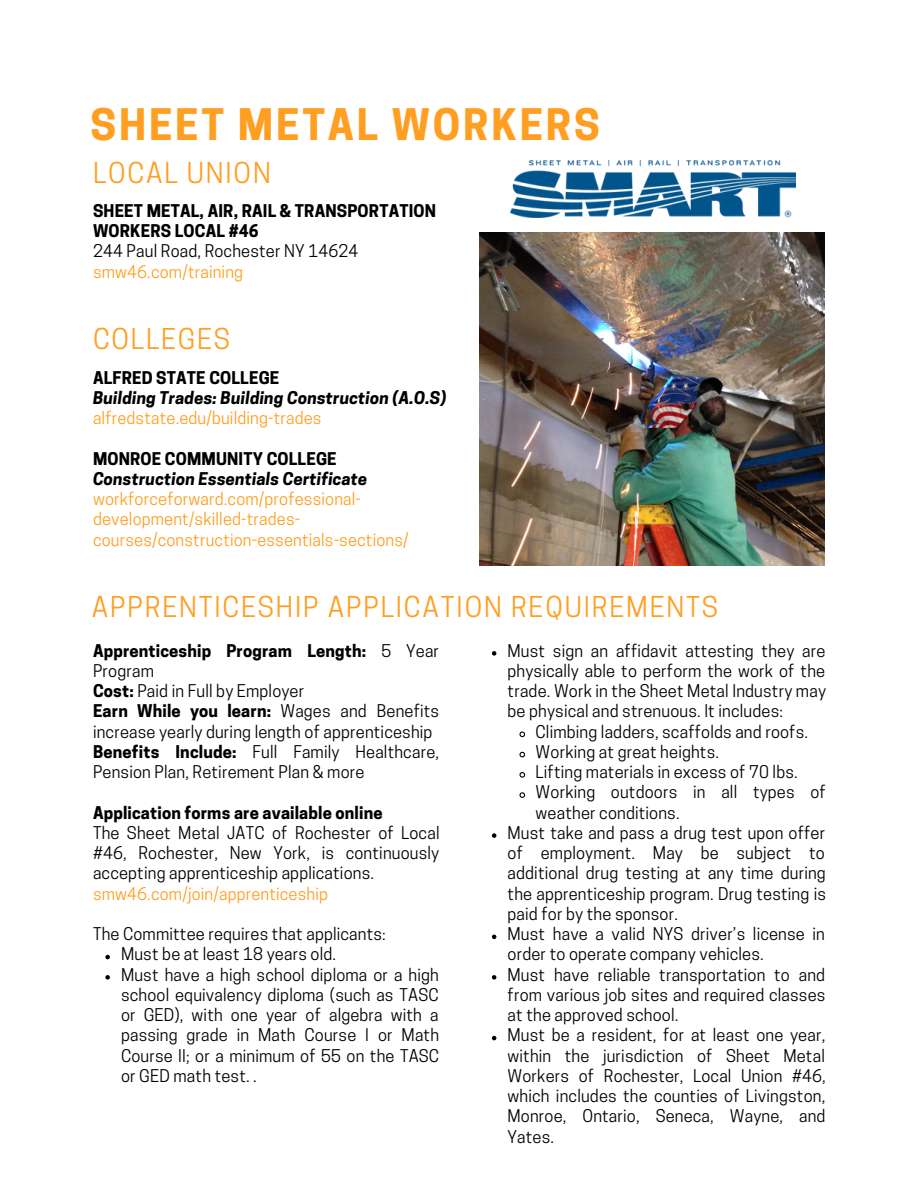
<style>
.page{position:relative;width:918px;height:1188px;background:#fff}
.page>*{position:absolute;margin:0;border:0;box-sizing:border-box;transform-origin:0 0}
.t1{font:700 40.8px "Cooper Hewitt";letter-spacing:.07em;color:#ff9e21}
.t2{font:27px "Cooper Hewitt";letter-spacing:.07em;color:#ff9e21}
.t3{font:16.5px/20.2px "Cooper Hewitt";letter-spacing:.01em;color:#000}
.t4{font:16.5px/20.2px "Cooper Hewitt";letter-spacing:.01em;color:#ff9e21}
.t5{font:700 16.5px/20.2px "Cooper Hewitt";letter-spacing:.01em;color:#000}
.t6{font:italic 700 16.5px "Cooper Hewitt";letter-spacing:.01em;color:#000}
.s1{font-weight:700}
</style>
<div class="page">
<img style="left:510px;top:160px;width:285px;height:57px">
<img style="left:480px;top:233px;width:345px;height:333px">
<svg style="left:105px;top:955px;width:5px;height:4px"></svg>
<svg style="left:105px;top:975px;width:5px;height:5px"></svg>
<svg style="left:492px;top:651px;width:4px;height:5px"></svg>
<svg style="left:519px;top:731px;width:7px;height:7px"></svg>
<svg style="left:519px;top:751px;width:7px;height:7px"></svg>
<svg style="left:519px;top:772px;width:7px;height:6px"></svg>
<svg style="left:519px;top:792px;width:7px;height:6px"></svg>
<svg style="left:492px;top:833px;width:4px;height:5px"></svg>
<svg style="left:492px;top:935px;width:4px;height:4px"></svg>
<svg style="left:492px;top:975px;width:4px;height:5px"></svg>
<svg style="left:492px;top:1036px;width:4px;height:4px"></svg>
<h1 class="t1" style="left:91px;top:109px;width:511px">SHEET METAL WORKERS</h1>
<h2 class="t2" style="left:93px;top:163px;width:179px">LOCAL UNION</h2>
<p class="t5" style="left:93px;top:203px;width:345px">SHEET METAL, AIR, RAIL &amp; TRANSPORTATION<br>WORKERS LOCAL #46</p>
<p class="t3" style="left:93px;top:243px;width:267px">244 Paul Road, Rochester NY 14624</p>
<p class="t4" style="left:93px;top:263px;width:152px">smw46.com/training</p>
<h2 class="t2" style="left:93px;top:329px;width:139px">COLLEGES</h2>
<p class="t5" style="left:93px;top:369px;width:188px">ALFRED STATE COLLEGE</p>
<p class="t6" style="left:93px;top:391px;width:355px">Building Trades: Building Construction (A.O.S)</p>
<p class="t4" style="left:93px;top:410px;width:230px">alfredstate.edu/building-trades</p>
<p class="t5" style="left:93px;top:450px;width:245px">MONROE COMMUNITY COLLEGE</p>
<p class="t6" style="left:93px;top:472px;width:276px">Construction Essentials Certificate</p>
<p class="t4" style="left:93px;top:491px;width:317px">workforceforward.com/professional&shy;development/skilled-trades&shy;courses/construction-essentials-sections/</p>
<h2 class="t2" style="left:92px;top:597px;width:628px">APPRENTICESHIP APPLICATION REQUIREMENTS</h2>
<p class="t3" style="left:508px;top:642px;width:320px;text-align:justify">Must sign an affidavit attesting they are physically able to perform the work of the trade. Work in the Sheet Metal Industry may be physical and strenuous. It includes:</p>
<p class="t3" style="left:536px;top:723px;width:274px">Climbing ladders, scaffolds and roofs.</p>
<p class="t3" style="left:536px;top:744px;width:185px">Working at great heights.</p>
<p class="t3" style="left:536px;top:764px;width:264px">Lifting materials in excess of 70 lbs.</p>
<p class="t3" style="left:536px;top:784px;width:292px">Working outdoors in all types of</p>
<p class="t3" style="left:536px;top:804px;width:146px">weather conditions.</p>
<p class="t3" style="left:508px;top:825px;width:319px">Must take and pass a drug test upon offer</p>
<p class="t3" style="left:508px;top:845px;width:319px">of employment. May be subject to</p>
<p class="t3" style="left:508px;top:865px;width:320px">additional drug testing at any time during</p>
<p class="t3" style="left:508px;top:885px;width:320px">the apprenticeship program. Drug testing is</p>
<p class="t3" style="left:508px;top:906px;width:172px">paid for by the sponsor.</p>
<p class="t3" style="left:508px;top:926px;width:319px">Must have a valid NYS driver’s license in</p>
<p class="t3" style="left:508px;top:946px;width:258px">order to operate company vehicles.</p>
<p class="t3" style="left:508px;top:966px;width:319px">Must have reliable transportation to and</p>
<p class="t3" style="left:508px;top:987px;width:319px">from various job sites and required classes</p>
<p class="t3" style="left:508px;top:1007px;width:172px">at the approved school.</p>
<p class="t3" style="left:508px;top:1027px;width:319px">Must be a resident, for at least one year,</p>
<p class="t3" style="left:508px;top:1047px;width:319px">within the jurisdiction of Sheet Metal</p>
<p class="t3" style="left:508px;top:1068px;width:320px">Workers of Rochester, Local Union #46,</p>
<p class="t3" style="left:508px;top:1088px;width:319px">which includes the counties of Livingston,</p>
<p class="t3" style="left:508px;top:1108px;width:319px">Monroe, Ontario, Seneca, Wayne, and</p>
<p class="t3" style="left:508px;top:1128px;width:48px">Yates.</p>
<p class="t3" style="left:93px;top:642px;width:348px"><span class="s1">Apprenticeship Program Length:</span> 5 Year Program<br><span class="s1">Cost:</span> Paid in Full by Employer<br><span class="s1">Earn While you learn:</span> Wages and Benefits increase yearly during length of apprenticeship <span class="s1">Benefits Include:</span> Full Family Healthcare, Pension Plan, Retirement Plan &amp; more</p>
<p class="t5" style="left:93px;top:804px;width:291px">Application forms are available online</p>
<p class="t3" style="left:93px;top:825px;width:348px;text-align:justify">The Sheet Metal JATC of Rochester of Local #46, Rochester, New York, is continuously accepting apprenticeship applications.</p>
<p class="t4" style="left:93px;top:885px;width:236px">smw46.com/join/apprenticeship</p>
<p class="t3" style="left:93px;top:926px;width:294px">The Committee requires that applicants:</p>
<p class="t3" style="left:121px;top:946px;width:320px">Must be at least 18 years old.<br>Must have a high school diploma or a high school equivalency diploma (such as TASC or GED), with one year of algebra with a passing grade in Math Course I or Math Course II; or a minimum of 55 on the TASC or GED math test. .</p>
</div>
